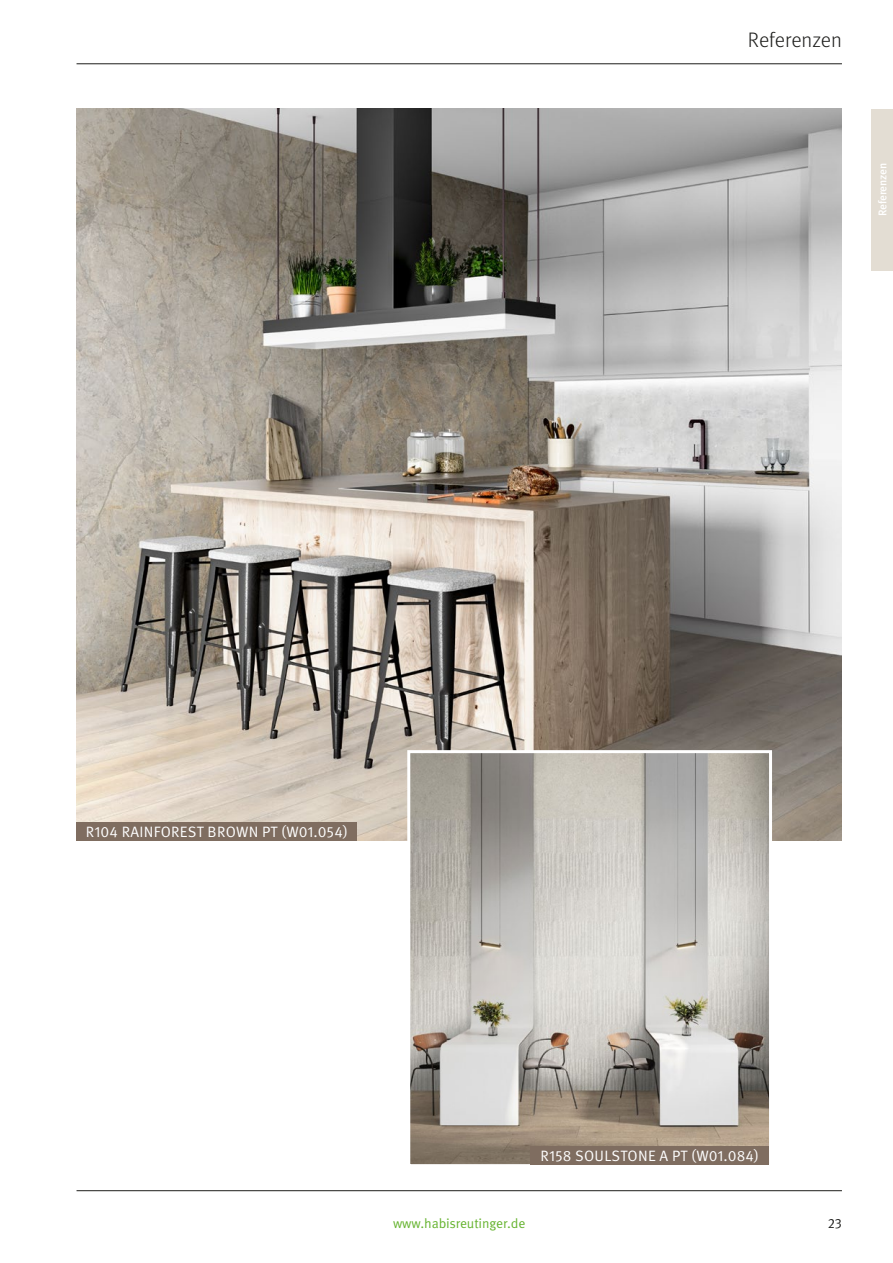
<style>
.page{position:relative;width:893px;height:1263px;background:#fff}
.page>*{position:absolute;margin:0;border:0;box-sizing:border-box;transform-origin:0 0}
.t1{font:300 21px "Meta Pro";color:#1d1d1b}
.t2{font:15px "Meta Pro Norm";letter-spacing:.015em;color:#fff}
.t3{font:13.5px "Meta Pro Norm";letter-spacing:-.01em;color:#65b32e}
.t4{font:13.5px "Meta Pro Norm";color:#1d1d1b}
.t5{font:500 11.25px "Meta Pro";letter-spacing:-.01em;color:#fff}
</style>
<div class="page">
<img style="left:77px;top:109px;width:765px;height:731px">
<svg style="left:406px;top:749px;width:367px;height:416px;background:#bbb7b0"></svg>
<div style="left:872px;top:109px;width:21px;height:161px;background:#e3ddd3"></div>
<div style="left:77px;top:822px;width:280px;height:18px;background:#7f6d60"></div>
<div style="left:531px;top:1146px;width:238px;height:18px;background:#7f6d60"></div>
<hr style="left:77px;top:64px;width:765px;height:1px;background:#1d1d1b">
<hr style="left:77px;top:1190px;width:765px;height:1px;background:#1d1d1b">
<h1 class="t1" style="left:748px;top:24px;width:95px">Referenzen</h1>
<p class="t5" style="left:874px;top:216px;width:55px;rotate:-90deg">Referenzen</p>
<p class="t2" style="left:86px;top:820px;width:263px">R104 RAINFOREST BROWN PT (W01.054)</p>
<p class="t2" style="left:540px;top:1144px;width:220px">R158 SOULSTONE A PT (W01.084)</p>
<p class="t3" style="left:393px;top:1213px;width:134px">www.habisreutinger.de</p>
<p class="t4" style="left:828px;top:1213px;width:15px">23</p>
</div>
